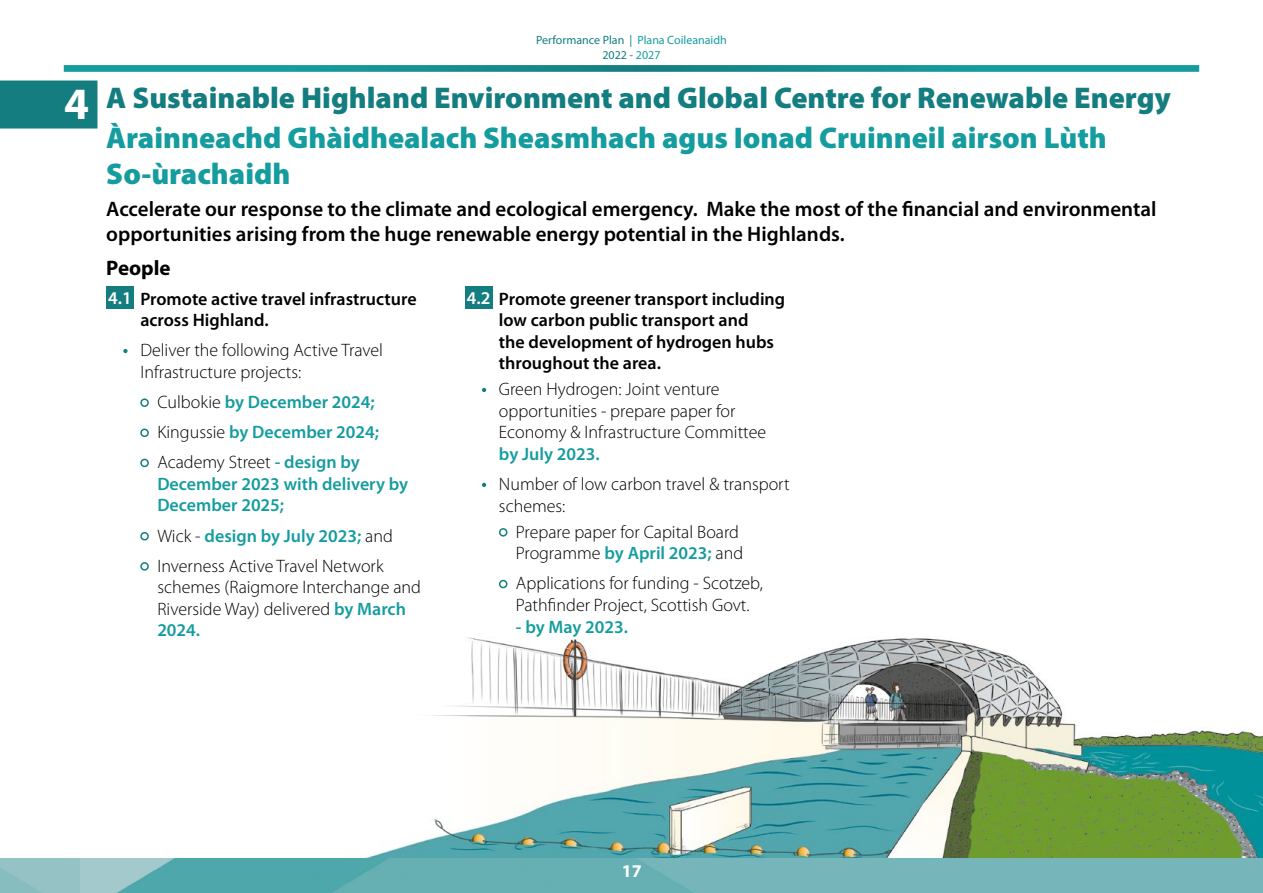
<style>
.page{position:relative;width:1263px;height:893px;background:#fff}
.page>*{position:absolute;margin:0;border:0;box-sizing:border-box;transform-origin:0 0}
.t1{font:900 30px/40.2px "Myriad Pro";color:#147d80}
.t2{font:900 30px "Myriad Pro";color:#159c9f}
.t3{font:600 21px/25.2px "Myriad Pro";color:#000}
.t4{font:700 21px "Myriad Pro";color:#000}
.t5{font:300 18px/21.6px "Myriad Pro";color:#000}
.t6{font:600 18px/21.6px "Myriad Pro";color:#000}
.t7{font:600 18px/30.2px "Myriad Pro";color:#159c9f}
.t8{font:700 18px "Myriad Pro";color:#fff}
.t9{font:12px/14.4px "Myriad Pro";color:#147d80;text-align:center}
.s1{color:#159c9f}
.s2{font-weight:700;font-size:45px;color:#fff}
.s3{color:#fff}
.s4{font-weight:300;color:#000}
.s5{font-weight:600;color:#159c9f}
</style>
<div class="page">
<img style="left:321px;top:637px;width:942px;height:222px">
<div style="left:0;top:81px;width:97px;height:48px;background:#147d80"></div>
<div style="left:106px;top:287px;width:28px;height:22px;background:#147d80"></div>
<svg style="left:123px;top:349px;width:5px;height:4px"></svg>
<div style="left:140px;top:398px;width:9px;height:9px;border:2px solid #147d80;border-radius:50%"></div>
<div style="left:140px;top:429px;width:9px;height:8px;border:2px solid #147d80;border-radius:50%"></div>
<div style="left:140px;top:459px;width:9px;height:8px;border:2px solid #147d80;border-radius:50%"></div>
<div style="left:140px;top:532px;width:9px;height:8px;border:2px solid #147d80;border-radius:50%"></div>
<div style="left:140px;top:562px;width:9px;height:9px;border:2px solid #147d80;border-radius:50%"></div>
<div style="left:465px;top:287px;width:27px;height:22px;background:#147d80"></div>
<svg style="left:482px;top:388px;width:4px;height:4px"></svg>
<svg style="left:482px;top:483px;width:4px;height:4px"></svg>
<div style="left:499px;top:528px;width:8px;height:9px;border:2px solid #147d80;border-radius:50%"></div>
<div style="left:499px;top:580px;width:8px;height:8px;border:2px solid #147d80;border-radius:50%"></div>
<img style="left:0;top:859px;width:1263px;height:34px">
<svg style="left:64px;top:65px;width:1135px;height:7px;background:#1d9699"></svg>
<p class="t9" style="left:536px;top:33px;width:192px">Performance Plan | <span class="s1">Plana Coileanaidh<br></span>2022 - <span class="s1">2027</span></p>
<h1 class="t1" style="left:106px;top:76px;width:1066px;text-indent:-42px"><span class="s2">4</span> A Sustainable Highland Environment and Global Centre for Renewable Energy<br><span class="s1">Àrainneachd Ghàidhealach Sheasmhach agus Ionad Cruinneil airson Lùth</span></h1>
<h1 class="t2" style="left:106px;top:154px;width:186px">So-ùrachaidh</h1>
<p class="t3" style="left:106px;top:195px;width:1052px">Accelerate our response to the climate and ecological emergency. Make the most of the financial and environmental opportunities arising from the huge renewable energy potential in the Highlands.</p>
<p class="t4" style="left:106px;top:254px;width:66px">People</p>
<p class="t6" style="left:140px;top:287px;width:278px;text-indent:-32px"><span class="s3">4.1</span> Promote active travel infrastructure across Highland.</p>
<p class="t5" style="left:140px;top:339px;width:244px">Deliver the following Active Travel<br>Infrastructure projects:</p>
<p class="t7" style="left:157px;top:386px;width:223px"><span class="s4">Culbokie</span> by December 2024;<br><span class="s4">Kingussie</span> by December 2024;<br><span class="s4">Academy Street</span> - design by</p>
<p class="t7" style="left:157px;top:473px;width:252px;line-height:21.6px">December 2023 with delivery by<br>December 2025;</p>
<p class="t5" style="left:157px;top:520px;width:237px;line-height:30.2px">Wick - <span class="s5">design by July 2023;</span> and<br>Inverness Active Travel Network</p>
<p class="t5" style="left:157px;top:576px;width:265px">schemes (Raigmore Interchange and<br>Riverside Way) delivered <span class="s5">by March<br>2024.</span></p>
<p class="t6" style="left:499px;top:287px;width:288px;text-indent:-32px"><span class="s3">4.2</span> Promote greener transport including low carbon public transport and<br>the development of hydrogen hubs throughout the area.</p>
<p class="t5" style="left:499px;top:378px;width:269px">Green Hydrogen: Joint venture opportunities - prepare paper for<br>Economy &amp; Infrastructure Committee</p>
<p class="t7" style="left:499px;top:438px;width:102px">by July 2023.</p>
<p class="t5" style="left:499px;top:473px;width:292px">Number of low carbon travel &amp; transport schemes:</p>
<p class="t5" style="left:516px;top:521px;width:229px">Prepare paper for Capital Board<br>Programme <span class="s5">by April 2023;</span> and</p>
<p class="t5" style="left:516px;top:572px;width:249px">Applications for funding - Scotzeb,<br>Pathfinder Project, Scottish Govt.</p>
<p class="t7" style="left:516px;top:611px;width:113px">- by May 2023.</p>
<p class="t8" style="left:622px;top:859px;width:21px">17</p>
</div>
